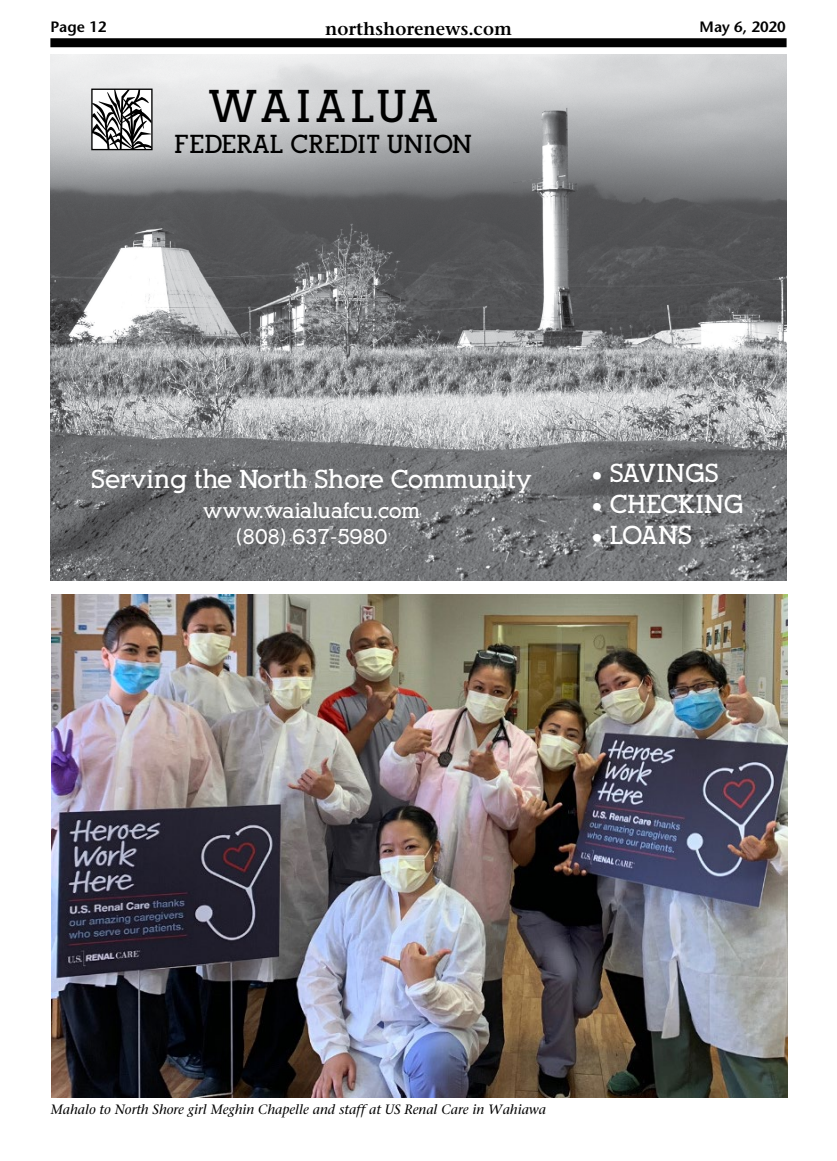
<style>
.page{position:relative;width:837px;height:1161px;background:#fff}
.page>*{position:absolute;margin:0;border:0;box-sizing:border-box;transform-origin:0 0}
.t1{font:700 45px "Alexandria FLF";letter-spacing:.075em;color:#000}
.t2{font:700 25.5px "Alexandria FLF";color:#fff}
.t3{font:700 25.5px "Alexandria FLF";color:#000}
.t4{font:700 21px/25.2px "Alexandria FLF";color:#fff;text-align:center}
.t5{font:600 18px "Stone Serif";color:#000}
.t6{font:600 15px "Stone Sans";color:#000}
.t7{font:italic 13.5px "Stone Serif";color:#000}
</style>
<div class="page">
<div style="left:50px;top:38px;width:737px;height:9px;background:#000"></div>
<img style="left:51px;top:54px;width:736px;height:526px">
<svg style="left:93px;top:91px;width:58px;height:57px"></svg>
<div style="left:91px;top:89px;width:62px;height:61px;border:1px solid #000"></div>
<img style="left:52px;top:594px;width:735px;height:503px">
<p class="t6" style="left:50px;top:18px;width:58px">Page 12</p>
<h3 class="t5" style="left:325px;top:17px;width:188px">northshorenews.com</h3>
<p class="t6" style="left:700px;top:18px;width:88px">May 6, 2020</p>
<h1 class="t1" style="left:208px;top:82px;width:232px">WAIALUA</h1>
<h2 class="t3" style="left:174px;top:130px;width:299px">FEDERAL CREDIT UNION</h2>
<h2 class="t2" style="left:91px;top:466px;width:442px">Serving the North Shore Community</h2>
<h2 class="t2" style="left:592px;top:460px;width:128px">• SAVINGS</h2>
<h2 class="t2" style="left:592px;top:490px;width:153px">• CHECKING</h2>
<h2 class="t2" style="left:592px;top:521px;width:102px">• LOANS</h2>
<h3 class="t4" style="left:203px;top:499px;width:219px">www.waialuafcu.com (808) 637-5980</h3>
<p class="t7" style="left:51px;top:1101px;width:497px">Mahalo to North Shore girl Meghin Chapelle and staff at US Renal Care in Wahiawa</p>
</div>
